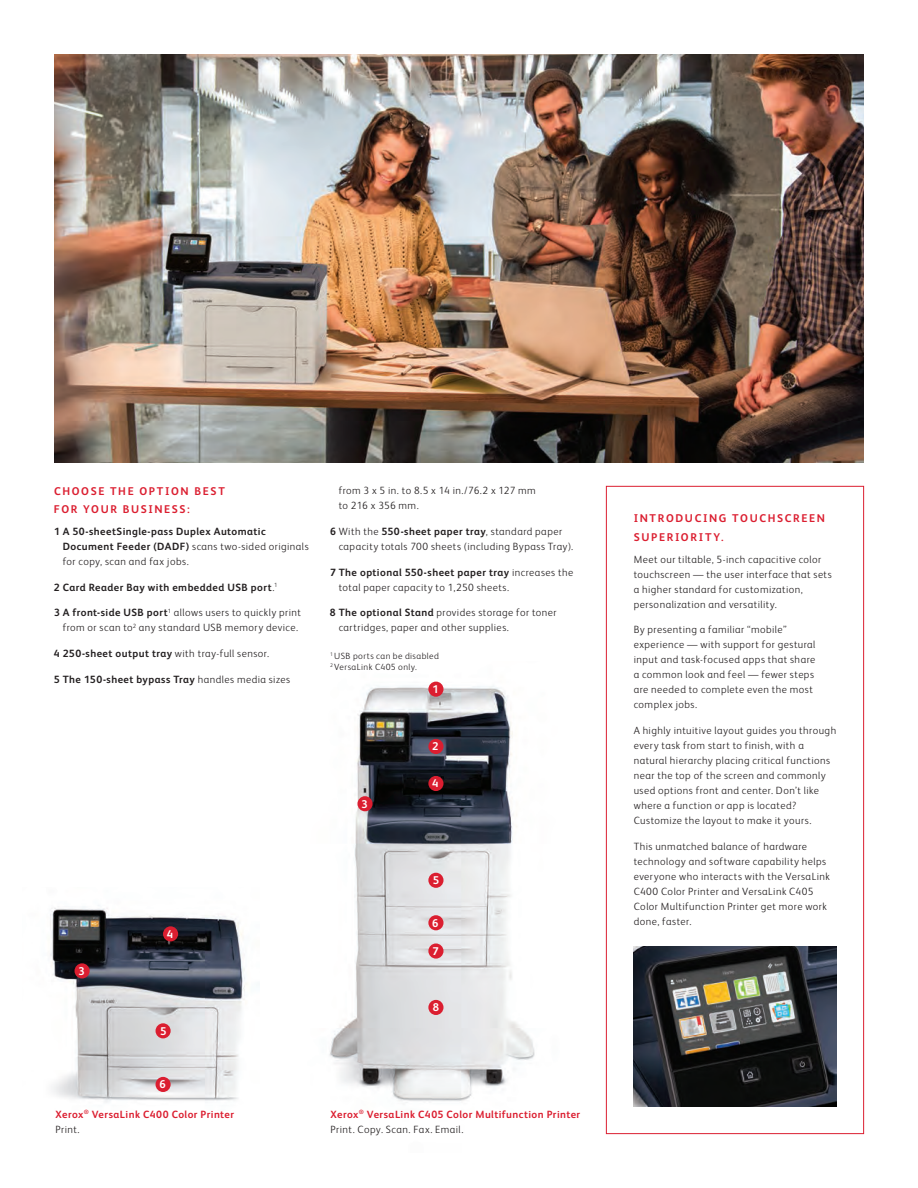
<style>
.page{position:relative;width:918px;height:1188px;background:#fff}
.page>*{position:absolute;margin:0;border:0;box-sizing:border-box;transform-origin:0 0}
.Body_Subhead_8_5_12{font:700 11.25px/18.8px "Xerox Sans";letter-spacing:.145em;color:#db1e30}
.t1{font:700 11.25px "Xerox Sans";color:#fff}
.Body_Text_7_10{font:300 10.5px/15px "Xerox Sans";letter-spacing:.045em;color:#231f20}
.Body_Text_7_10-2{font:700 10.5px/15px "Xerox Sans";letter-spacing:.045em;color:#231f20}
.Body_Text_7_10-3{font:700 10.5px "Xerox Sans";letter-spacing:.04em;color:#db1e30}
.Body_Text_7_10-4{font:300 9px "Xerox Sans";letter-spacing:.05em;color:#231f20}
.s1{font-weight:300}
.s2{font-weight:700}
</style>
<div class="page">
<img style="left:634px;top:946px;width:202px;height:160px">
<img style="left:329px;top:681px;width:206px;height:422px">
<img style="left:50px;top:905px;width:197px;height:198px">
<div style="left:75px;top:963px;width:15px;height:15px;background:#db1e30;border-radius:50%"></div>
<div style="left:606px;top:486px;width:258px;height:648px;border:1px solid #db1e30"></div>
<div style="left:428px;top:1000px;width:16px;height:15px;background:#db1e30;border-radius:50%"></div>
<div style="left:428px;top:943px;width:16px;height:16px;background:#db1e30;border-radius:50%"></div>
<div style="left:428px;top:915px;width:16px;height:15px;background:#db1e30;border-radius:50%"></div>
<div style="left:428px;top:873px;width:16px;height:15px;background:#db1e30;border-radius:50%"></div>
<div style="left:428px;top:776px;width:16px;height:15px;background:#db1e30;border-radius:50%"></div>
<div style="left:357px;top:796px;width:16px;height:15px;background:#db1e30;border-radius:50%"></div>
<div style="left:428px;top:739px;width:16px;height:15px;background:#db1e30;border-radius:50%"></div>
<div style="left:428px;top:682px;width:16px;height:15px;background:#db1e30;border-radius:50%"></div>
<div style="left:156px;top:1077px;width:15px;height:15px;background:#db1e30;border-radius:50%"></div>
<div style="left:156px;top:1023px;width:15px;height:15px;background:#db1e30;border-radius:50%"></div>
<div style="left:163px;top:926px;width:15px;height:15px;background:#db1e30;border-radius:50%"></div>
<img style="left:54px;top:54px;width:810px;height:408px">
<p class="Body_Subhead_8_5_12" style="left:54px;top:481px;width:172px">CHOOSE THE OPTION BEST<br>FOR YOUR BUSINESS:</p>
<p class="Body_Text_7_10-2" style="left:63px;top:523px;width:248px;text-indent:-9px">1 A 50-sheetSingle-pass Duplex Automatic<br>Document Feeder (DADF) <span class="s1">scans two-sided originals for copy, scan and fax jobs.</span></p>
<p class="Body_Text_7_10-2" style="left:54px;top:579px;width:225px">2 Card Reader Bay with embedded USB port<span class="s1">.</span><sup>1</sup></p>
<p class="Body_Text_7_10" style="left:54px;top:605px;width:248px;text-align:center"><span class="s2">3 A front-side USB port</span><sup>1</sup> allows users to quickly print from or scan to<sup>2</sup> any standard USB memory device.</p>
<p class="Body_Text_7_10-2" style="left:54px;top:646px;width:217px">4 250-sheet output tray <span class="s1">with tray-full sensor.</span></p>
<p class="Body_Text_7_10-2" style="left:54px;top:671px;width:238px">5 The 150-sheet bypass Tray <span class="s1">handles media sizes</span></p>
<p class="Body_Text_7_10" style="left:339px;top:482px;width:199px">from 3 x 5 in. to 8.5 x 14 in./76.2 x 127 mm to 216 x 356 mm.</p>
<p class="Body_Text_7_10" style="left:339px;top:523px;width:236px;text-indent:-9px"><span class="s2">6</span> With the <span class="s2">550-sheet paper tray</span>, standard paper capacity totals 700 sheets (including Bypass Tray).</p>
<p class="Body_Text_7_10" style="left:339px;top:564px;width:236px;text-indent:-9px"><span class="s2">7 The optional 550-sheet paper tray</span> increases the total paper capacity to 1,250 sheets.</p>
<p class="Body_Text_7_10" style="left:339px;top:605px;width:219px;text-indent:-9px"><span class="s2">8 The optional Stand</span> provides storage for toner cartridges, paper and other supplies.</p>
<p class="Body_Text_7_10-4" style="left:330px;top:650px;width:111px"><sup>1</sup> USB ports can be disabled</p>
<p class="Body_Text_7_10-4" style="left:330px;top:661px;width:88px"><sup>2</sup> VersaLink C405 only.</p>
<p class="t1" style="left:433px;top:682px;width:8px">1</p>
<p class="t1" style="left:432px;top:739px;width:8px">2</p>
<p class="t1" style="left:361px;top:796px;width:8px">3</p>
<p class="t1" style="left:432px;top:776px;width:8px">4</p>
<p class="t1" style="left:78px;top:963px;width:8px">3</p>
<p class="t1" style="left:167px;top:926px;width:8px">4</p>
<p class="t1" style="left:160px;top:1024px;width:8px">5</p>
<p class="t1" style="left:159px;top:1077px;width:8px">6</p>
<p class="Body_Text_7_10-3" style="left:56px;top:1107px;width:180px">Xerox<sup>®</sup> VersaLink C400 Color Printer</p>
<p class="Body_Text_7_10" style="left:56px;top:1121px;width:26px">Print.</p>
<p class="t1" style="left:433px;top:873px;width:8px">5</p>
<p class="t1" style="left:432px;top:915px;width:8px">6</p>
<p class="t1" style="left:433px;top:943px;width:8px">7</p>
<p class="t1" style="left:433px;top:1000px;width:8px">8</p>
<p class="Body_Text_7_10-3" style="left:331px;top:1107px;width:251px">Xerox<sup>®</sup> VersaLink C405 Color Multifunction Printer</p>
<p class="Body_Text_7_10" style="left:331px;top:1121px;width:134px">Print. Copy. Scan. Fax. Email.</p>
<p class="Body_Subhead_8_5_12" style="left:634px;top:509px;width:193px">INTRODUCING TOUCHSCREEN<br>SUPERIORITY.</p>
<p class="Body_Text_7_10" style="left:634px;top:551px;width:200px">Meet our tiltable, 5-inch capacitive color touchscreen — the user interface that sets a higher standard for customization, personalization and versatility.</p>
<p class="Body_Text_7_10" style="left:634px;top:622px;width:183px">By presenting a familiar “mobile” experience — with support for gestural input and task-focused apps that share a common look and feel — fewer steps are needed to complete even the most complex jobs.</p>
<p class="Body_Text_7_10" style="left:634px;top:723px;width:204px">A highly intuitive layout guides you through every task from start to finish, with a natural hierarchy placing critical functions near the top of the screen and commonly used options front and center. Don’t like where a function or app is located?<br>Customize the layout to make it yours.</p>
<p class="Body_Text_7_10" style="left:634px;top:838px;width:198px">This unmatched balance of hardware technology and software capability helps everyone who interacts with the VersaLink C400 Color Printer and VersaLink C405<br>Color Multifunction Printer get more work done, faster.</p>
</div>
